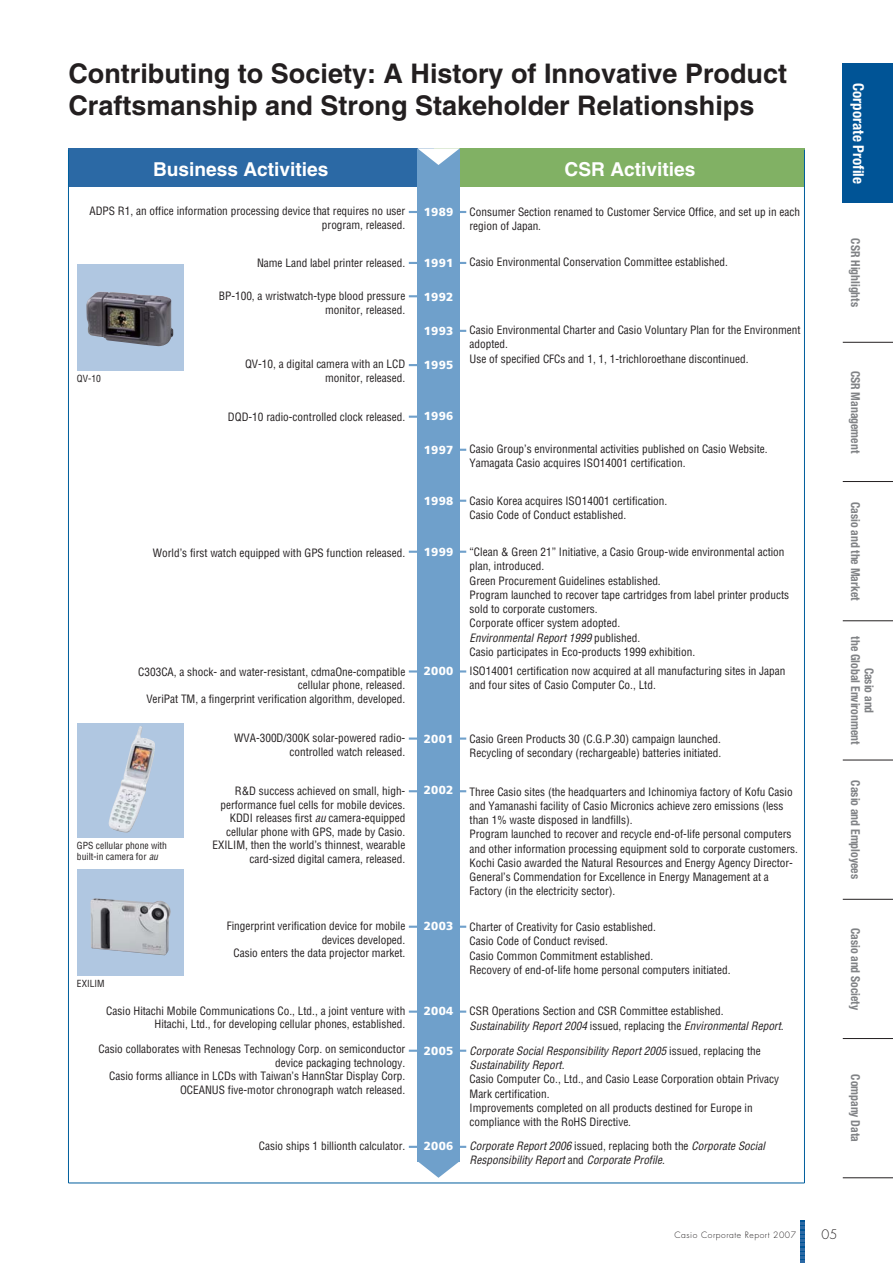
<style>
.page{position:relative;width:893px;height:1263px;background:#fff}
.page>*{position:absolute;margin:0;border:0;box-sizing:border-box;transform-origin:0 0}
.t1{font:700 27px/31.5px "Helvetica";color:#231f20}
.t2{font:700 19.2px "Helvetica";color:#fff}
.t3{font:700 condensed 15px "Helvetica Neue";color:#fff}
.t4{font:300 12.75px "Futura";color:#231f20}
.t5{font:700 condensed 12.3px/13.5px "Helvetica Neue";color:#808285;text-align:center;scale:.95 1}
.t6{font:900 11.7px "Frutiger";letter-spacing:.03em;color:#fff}
.t7{font:condensed 11.25px/14.2px "Helvetica";color:#231f20}
.t8{font:italic condensed 11.25px/14.2px "Helvetica";color:#231f20}
.t9{font:condensed 9.6px/10.8px "Helvetica";color:#231f20}
.t10{font:300 8.55px "Futura";letter-spacing:.06em;color:#231f20}
.s1{font-style:italic}
.s2{font-style:normal}
</style>
<div class="page">
<hr style="left:800px;top:1220px;width:4px;height:43px;background:#005496">
<svg style="left:800px;top:1222px;width:4px;height:41px"></svg>
<div style="left:842px;top:64px;width:50px;height:139px;background:#005496"></div>
<hr style="left:842px;top:342px;width:50px;height:1px;background:#231f20">
<hr style="left:842px;top:481px;width:50px;height:1px;background:#231f20">
<hr style="left:842px;top:621px;width:50px;height:1px;background:#231f20">
<hr style="left:842px;top:760px;width:50px;height:1px;background:#231f20">
<hr style="left:842px;top:899px;width:50px;height:1px;background:#231f20">
<hr style="left:842px;top:1038px;width:50px;height:1px;background:#231f20">
<hr style="left:842px;top:1178px;width:50px;height:1px;background:#231f20">
<hr style="left:419px;top:330px;width:47px;height:2px;background:#6fa0cb">
<hr style="left:417px;top:449px;width:49px;height:2px;background:#6fa0cb">
<hr style="left:417px;top:500px;width:49px;height:2px;background:#6fa0cb">
<hr style="left:409px;top:1146px;width:57px;height:2px;background:#6fa0cb">
<hr style="left:409px;top:211px;width:57px;height:2px;background:#6fa0cb">
<hr style="left:409px;top:262px;width:57px;height:2px;background:#6fa0cb">
<hr style="left:409px;top:551px;width:57px;height:2px;background:#6fa0cb">
<hr style="left:409px;top:670px;width:57px;height:3px;background:#6fa0cb">
<hr style="left:409px;top:738px;width:57px;height:2px;background:#6fa0cb">
<hr style="left:409px;top:790px;width:57px;height:2px;background:#6fa0cb">
<hr style="left:409px;top:926px;width:57px;height:2px;background:#6fa0cb">
<hr style="left:409px;top:1011px;width:57px;height:2px;background:#6fa0cb">
<hr style="left:409px;top:1050px;width:57px;height:2px;background:#6fa0cb">
<hr style="left:409px;top:295px;width:42px;height:2px;background:#6fa0cb">
<hr style="left:409px;top:364px;width:42px;height:2px;background:#6fa0cb">
<hr style="left:409px;top:416px;width:42px;height:2px;background:#6fa0cb">
<div style="left:68px;top:149px;width:366px;height:38px;background:#2b69a5"></div>
<div style="left:434px;top:149px;width:370px;height:38px;background:#81b164"></div>
<div style="left:417px;top:149px;width:43px;height:1013px;background:#6fa0cb"></div>
<hr style="left:68px;top:150px;width:1px;height:1033px;background:#005e9d">
<hr style="left:68px;top:1183px;width:736px;height:1px;background:#005e9d">
<hr style="left:804px;top:150px;width:1px;height:1033px;background:#005e9d">
<svg style="left:417px;top:148px;width:43px;height:17px"></svg>
<svg style="left:418px;top:1162px;width:41px;height:16px"></svg>
<div style="left:77px;top:265px;width:106px;height:106px;background:#b0c7e1"></div>
<img style="left:86px;top:292px;width:87px;height:54px">
<div style="left:77px;top:870px;width:106px;height:106px;background:#b0c7e1"></div>
<img style="left:90px;top:898px;width:81px;height:57px">
<div style="left:77px;top:723px;width:106px;height:115px;background:#b0c7e1"></div>
<img style="left:109px;top:726px;width:46px;height:107px">
<h1 class="t1" style="left:68px;top:61px;width:720px">Contributing to Society: A History of Innovative Product<br>Craftsmanship and Strong Stakeholder Relationships</h1>
<h2 class="t2" style="left:153px;top:162px;width:177px">Business Activities</h2>
<h2 class="t2" style="left:564px;top:162px;width:132px">CSR Activities</h2>
<p class="t7" style="left:89px;top:205px;width:317px;line-height:13.5px;text-align:right">ADPS R1, an office information processing device that requires no user program, released.</p>
<p class="t7" style="left:257px;top:256px;width:150px">Name Land label printer released.</p>
<p class="t7" style="left:219px;top:290px;width:188px;line-height:13.5px;text-align:right">BP-100, a wristwatch-type blood pressure monitor, released.</p>
<p class="t9" style="left:77px;top:374px;width:25px">QV-10</p>
<p class="t7" style="left:245px;top:358px;width:162px;line-height:13.5px;text-align:right">QV-10, a digital camera with an LCD monitor, released.</p>
<p class="t7" style="left:228px;top:411px;width:179px">DQD-10 radio-controlled clock released.</p>
<p class="t7" style="left:153px;top:547px;width:254px">World’s first watch equipped with GPS function released.</p>
<p class="t7" style="left:138px;top:666px;width:269px;line-height:13.5px;text-align:right">C303CA, a shock- and water-resistant, cdmaOne-compatible cellular phone, released.<br>VeriPat TM, a fingerprint verification algorithm, developed.</p>
<p class="t7" style="left:234px;top:732px;width:173px;line-height:13.5px;text-align:right">WVA-300D/300K solar-powered radio&shy;controlled watch released.</p>
<p class="t9" style="left:77px;top:841px;width:92px">GPS cellular phone with built-in camera for <span class="s1">au</span></p>
<p class="t9" style="left:77px;top:979px;width:29px">EXILIM</p>
<p class="t7" style="left:212px;top:785px;width:194px;line-height:13.5px;text-align:right">R&amp;D success achieved on small, high&shy;performance fuel cells for mobile devices.<br>KDDI releases first <span class="s1">au</span> camera-equipped cellular phone with GPS, made by Casio.<br>EXILIM, then the world’s thinnest, wearable card-sized digital camera, released.</p>
<p class="t7" style="left:227px;top:920px;width:180px;line-height:13.5px;text-align:right">Fingerprint verification device for mobile devices developed.<br>Casio enters the data projector market.</p>
<p class="t7" style="left:106px;top:1005px;width:300px;line-height:13.5px;text-align:right">Casio Hitachi Mobile Communications Co., Ltd., a joint venture with<br>Hitachi, Ltd., for developing cellular phones, established.</p>
<p class="t7" style="left:98px;top:1044px;width:308px;line-height:13.5px;text-align:right">Casio collaborates with Renesas Technology Corp. on semiconductor device packaging technology.<br>Casio forms alliance in LCDs with Taiwan’s HannStar Display Corp.<br>OCEANUS five-motor chronograph watch released.</p>
<p class="t7" style="left:259px;top:1140px;width:148px">Casio ships 1 billionth calculator.</p>
<p class="t6" style="left:424px;top:207px;width:31px">1989</p>
<p class="t6" style="left:424px;top:258px;width:31px">1991</p>
<p class="t6" style="left:424px;top:292px;width:31px">1992</p>
<p class="t6" style="left:424px;top:326px;width:31px">1993</p>
<p class="t6" style="left:424px;top:360px;width:31px">1995</p>
<p class="t7" style="left:469px;top:206px;width:332px">Consumer Section renamed to Customer Service Office, and set up in each region of Japan.</p>
<p class="t7" style="left:469px;top:256px;width:260px">Casio Environmental Conservation Committee established.</p>
<p class="t7" style="left:469px;top:324px;width:332px">Casio Environmental Charter and Casio Voluntary Plan for the Environment adopted.<br>Use of specified CFCs and 1, 1, 1-trichloroethane discontinued.</p>
<p class="t6" style="left:424px;top:411px;width:31px">1996</p>
<p class="t6" style="left:424px;top:445px;width:31px">1997</p>
<p class="t6" style="left:424px;top:496px;width:31px">1998</p>
<p class="t6" style="left:424px;top:547px;width:31px">1999</p>
<p class="t6" style="left:424px;top:666px;width:31px">2000</p>
<p class="t7" style="left:469px;top:443px;width:299px">Casio Group’s environmental activities published on Casio Website.<br>Yamagata Casio acquires ISO14001 certification.</p>
<p class="t7" style="left:469px;top:494px;width:199px">Casio Korea acquires ISO14001 certification.<br>Casio Code of Conduct established.</p>
<p class="t7" style="left:469px;top:546px;width:321px">“Clean &amp; Green 21” Initiative, a Casio Group-wide environmental action plan, introduced.<br>Green Procurement Guidelines established.<br>Program launched to recover tape cartridges from label printer products sold to corporate customers.<br>Corporate officer system adopted.<br><span class="s1">Environmental Report 1999</span> published.<br>Casio participates in Eco-products 1999 exhibition.</p>
<p class="t7" style="left:469px;top:664px;width:317px">ISO14001 certification now acquired at all manufacturing sites in Japan and four sites of Casio Computer Co., Ltd.</p>
<p class="t6" style="left:424px;top:734px;width:31px">2001</p>
<p class="t6" style="left:424px;top:785px;width:31px">2002</p>
<p class="t6" style="left:424px;top:921px;width:31px">2003</p>
<p class="t6" style="left:424px;top:1007px;width:31px">2004</p>
<p class="t6" style="left:424px;top:1046px;width:31px">2005</p>
<p class="t6" style="left:424px;top:1141px;width:31px">2006</p>
<p class="t7" style="left:469px;top:732px;width:253px">Casio Green Products 30 (C.G.P.30) campaign launched.<br>Recycling of secondary (rechargeable) batteries initiated.</p>
<p class="t7" style="left:469px;top:785px;width:330px">Three Casio sites (the headquarters and Ichinomiya factory of Kofu Casio and Yamanashi facility of Casio Micronics achieve zero emissions (less than 1% waste disposed in landfills).<br>Program launched to recover and recycle end-of-life personal computers and other information processing equipment sold to corporate customers.<br>Kochi Casio awarded the Natural Resources and Energy Agency Director-General’s Commendation for Excellence in Energy Management at a Factory (in the electricity sector).</p>
<p class="t7" style="left:469px;top:921px;width:262px">Charter of Creativity for Casio established.<br>Casio Code of Conduct revised.<br>Casio Common Commitment established.<br>Recovery of end-of-life home personal computers initiated.</p>
<p class="t7" style="left:469px;top:1005px;width:315px">CSR Operations Section and CSR Committee established.<br><span class="s1">Sustainability Report 2004</span> issued, replacing the <span class="s1">Environmental Report</span>.</p>
<p class="t7" style="left:469px;top:1045px;width:311px"><span class="s1">Corporate Social Responsibility Report 2005</span> issued, replacing the <span class="s1">Sustainability Report</span>.<br>Casio Computer Co., Ltd., and Casio Lease Corporation obtain Privacy Mark certification.<br>Improvements completed on all products destined for Europe in compliance with the RoHS Directive.</p>
<p class="t8" style="left:469px;top:1140px;width:297px">Corporate Report 2006 <span class="s2">issued, replacing both the</span> Corporate Social<br>Responsibility Report <span class="s2">and</span> Corporate Profile<span class="s2">.</span></p>
<h3 class="t3" style="left:863px;top:83px;width:102px;rotate:90deg">Corporate Profile</h3>
<p class="t5" style="left:861px;top:238px;width:74px;rotate:90deg">CSR Highlights</p>
<p class="t5" style="left:861px;top:371px;width:88px;rotate:90deg">CSR Management</p>
<p class="t5" style="left:861px;top:502px;width:106px;rotate:90deg">Casio and the Market</p>
<p class="t5" style="left:874px;top:636px;width:115px;rotate:90deg">Casio and<br>the Global Environment</p>
<p class="t5" style="left:861px;top:780px;width:105px;rotate:90deg">Casio and Employees</p>
<p class="t5" style="left:861px;top:928px;width:88px;rotate:90deg">Casio and Society</p>
<p class="t5" style="left:861px;top:1074px;width:73px;rotate:90deg">Company Data</p>
<p class="t10" style="left:674px;top:1231px;width:123px">Casio Corporate Report 2007</p>
<p class="t4" style="left:821px;top:1229px;width:17px">05</p>
</div>
